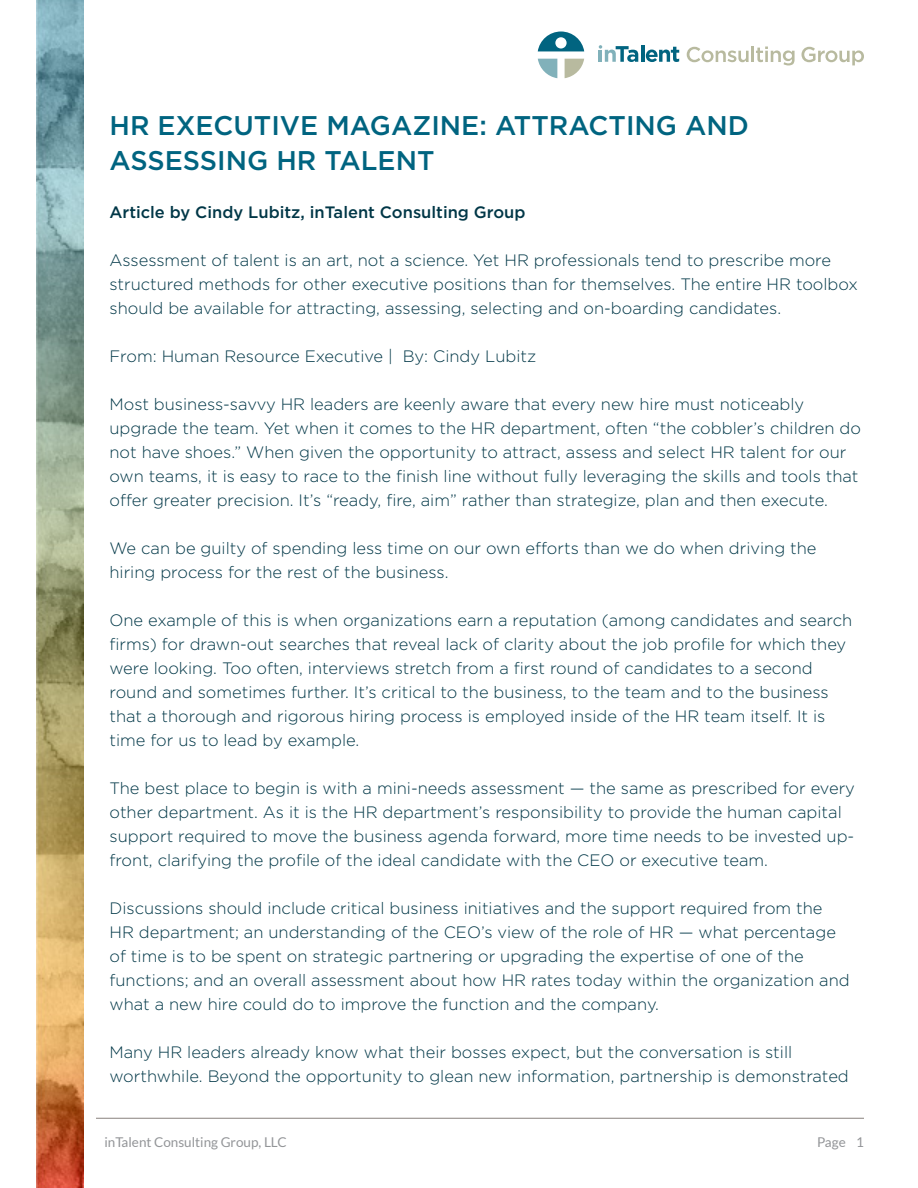
<style>
.page{position:relative;width:918px;height:1188px;background:#fff}
.page>*{position:absolute;margin:0;border:0;box-sizing:border-box;transform-origin:0 0}
.t1{font:500 27px/34.5px "Gotham HTF";color:#006480}
.t2{font:300 16.5px/24px "Gotham HTF";color:#003747}
.t3{font:500 16.5px "Gotham HTF";color:#003747}
.t4{font:13.5px "Lato";color:#939598}
</style>
<div class="page">
<img style="left:36px;top:0;width:48px;height:1188px">
<svg style="left:687px;top:47px;width:62px;height:15px"></svg>
<hr style="left:751px;top:46px;width:3px;height:16px;background:#b8ba9f">
<svg style="left:756px;top:47px;width:39px;height:18px"></svg>
<svg style="left:801px;top:47px;width:63px;height:18px"></svg>
<svg style="left:538px;top:32px;width:46px;height:19px"></svg>
<hr style="left:641px;top:45px;width:3px;height:17px;background:#016480">
<svg style="left:646px;top:47px;width:33px;height:15px"></svg>
<svg style="left:565px;top:59px;width:19px;height:19px"></svg>
<svg style="left:599px;top:45px;width:39px;height:17px"></svg>
<svg style="left:538px;top:59px;width:19px;height:19px"></svg>
<hr style="left:96px;top:1118px;width:768px;height:1px;background:#88817e">
<h1 class="t1" style="left:110px;top:108px;width:641px">HR EXECUTIVE MAGAZINE: ATTRACTING AND<br>ASSESSING HR TALENT</h1>
<p class="t3" style="left:110px;top:203px;width:418px">ARTICLE BY CINDY LUBITZ, INTALENT CONSULTING GROUP</p>
<p class="t2" style="left:110px;top:248px;width:750px">Assessment of talent is an art, not a science. Yet HR professionals tend to prescribe more structured methods for other executive positions than for themselves. The entire HR toolbox should be available for attracting, assessing, selecting and on-boarding candidates.</p>
<p class="t2" style="left:110px;top:344px;width:428px">From: Human Resource Executive | By: Cindy Lubitz</p>
<p class="t2" style="left:110px;top:392px;width:753px">Most business-savvy HR leaders are keenly aware that every new hire must noticeably upgrade the team. Yet when it comes to the HR department, often “the cobbler’s children do not have shoes.” When given the opportunity to attract, assess and select HR talent for our own teams, it is easy to race to the finish line without fully leveraging the skills and tools that offer greater precision. It’s “ready, fire, aim” rather than strategize, plan and then execute.</p>
<p class="t2" style="left:110px;top:536px;width:709px">We can be guilty of spending less time on our own efforts than we do when driving the hiring process for the rest of the business.</p>
<p class="t2" style="left:110px;top:608px;width:744px">One example of this is when organizations earn a reputation (among candidates and search firms) for drawn-out searches that reveal lack of clarity about the job profile for which they were looking. Too often, interviews stretch from a first round of candidates to a second round and sometimes further. It’s critical to the business, to the team and to the business that a thorough and rigorous hiring process is employed inside of the HR team itself. It is time for us to lead by example.</p>
<p class="t2" style="left:110px;top:776px;width:747px">The best place to begin is with a mini-needs assessment — the same as prescribed for every other department. As it is the HR department’s responsibility to provide the human capital support required to move the business agenda forward, more time needs to be invested up&shy;front, clarifying the profile of the ideal candidate with the CEO or executive team.</p>
<p class="t2" style="left:110px;top:896px;width:742px">Discussions should include critical business initiatives and the support required from the HR department; an understanding of the CEO’s view of the role of HR — what percentage of time is to be spent on strategic partnering or upgrading the expertise of one of the functions; and an overall assessment about how HR rates today within the organization and what a new hire could do to improve the function and the company.</p>
<p class="t2" style="left:110px;top:1040px;width:741px">Many HR leaders already know what their bosses expect, but the conversation is still worthwhile. Beyond the opportunity to glean new information, partnership is demonstrated</p>
<p class="t4" style="left:104px;top:1135px;width:184px">inTalent Consulting Group, LLC</p>
<p class="t4" style="left:817px;top:1135px;width:48px">Page 1</p>
</div>
